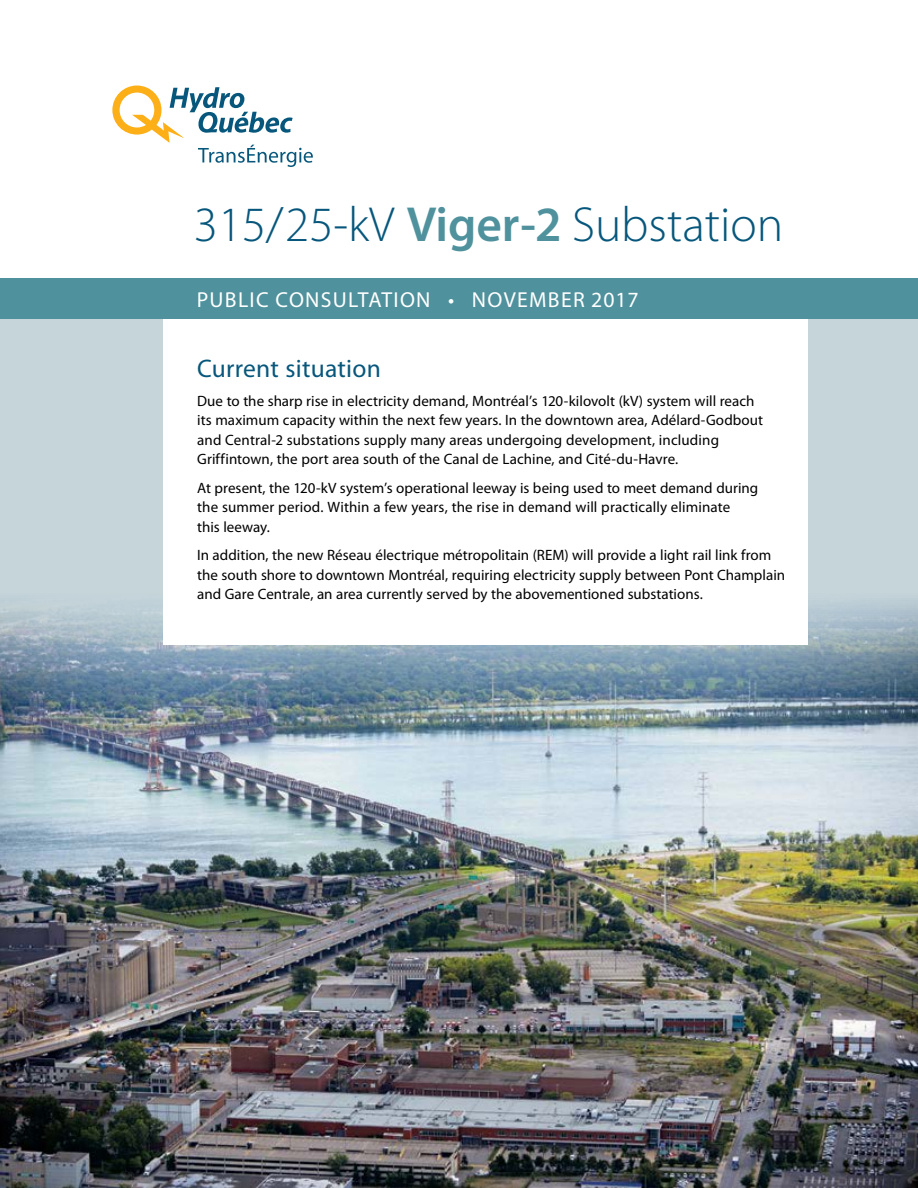
<style>
.page{position:relative;width:918px;height:1188px;background:#fff}
.page>*{position:absolute;margin:0;border:0;box-sizing:border-box;transform-origin:0 0}
.Titre_1__H1{font:300 49.5px "Myriad Pro";color:#07577c}
.Titre_2__H2{font:25.5px "Myriad Pro";letter-spacing:.01em;color:#07577c}
.Titre_1__H1__info_mo{font:21.75px "Myriad Pro";letter-spacing:.06em;color:#fff}
.Texte__P{font:15px/19.5px "Myriad Pro";letter-spacing:.005em;color:#000}
.s1{font-weight:600;color:#4f919c}
</style>
<div class="page">
<div style="left:0;top:300px;width:918px;height:888px;background:#c6d5da"></div>
<img style="left:0;top:600px;width:918px;height:588px">
<div style="left:163px;top:319px;width:645px;height:325px;background:#fff"></div>
<svg style="left:112px;top:86px;width:201px;height:81px"></svg>
<div style="left:0;top:278px;width:918px;height:41px;background:#4f919c"></div>
<p class="Titre_1__H1" style="left:194px;top:197px;width:591px">315/25-kV <span class="s1">Viger-2</span> Substation</p>
<h1 class="Titre_1__H1__info_mo" style="left:197px;top:288px;width:443px">PUBLIC CONSULTATION • NOVEMBER 2017</h1>
<h2 class="Titre_2__H2" style="left:197px;top:355px;width:185px">Current situation</h2>
<p class="Texte__P" style="left:197px;top:391px;width:568px">Due to the sharp rise in electricity demand, Montréal’s 120-kilovolt (kV) system will reach its maximum capacity within the next few years. In the downtown area, Adélard-Godbout and Central-2 substations supply many areas undergoing development, including Griffintown, the port area south of the Canal de Lachine, and Cité-du-Havre.</p>
<p class="Texte__P" style="left:197px;top:478px;width:563px">At present, the 120-kV system’s operational leeway is being used to meet demand during the summer period. Within a few years, the rise in demand will practically eliminate<br>this leeway.</p>
<p class="Texte__P" style="left:197px;top:546px;width:590px">In addition, the new Réseau électrique métropolitain (REM) will provide a light rail link from the south shore to downtown Montréal, requiring electricity supply between Pont Champlain and Gare Centrale, an area currently served by the abovementioned substations.</p>
</div>
